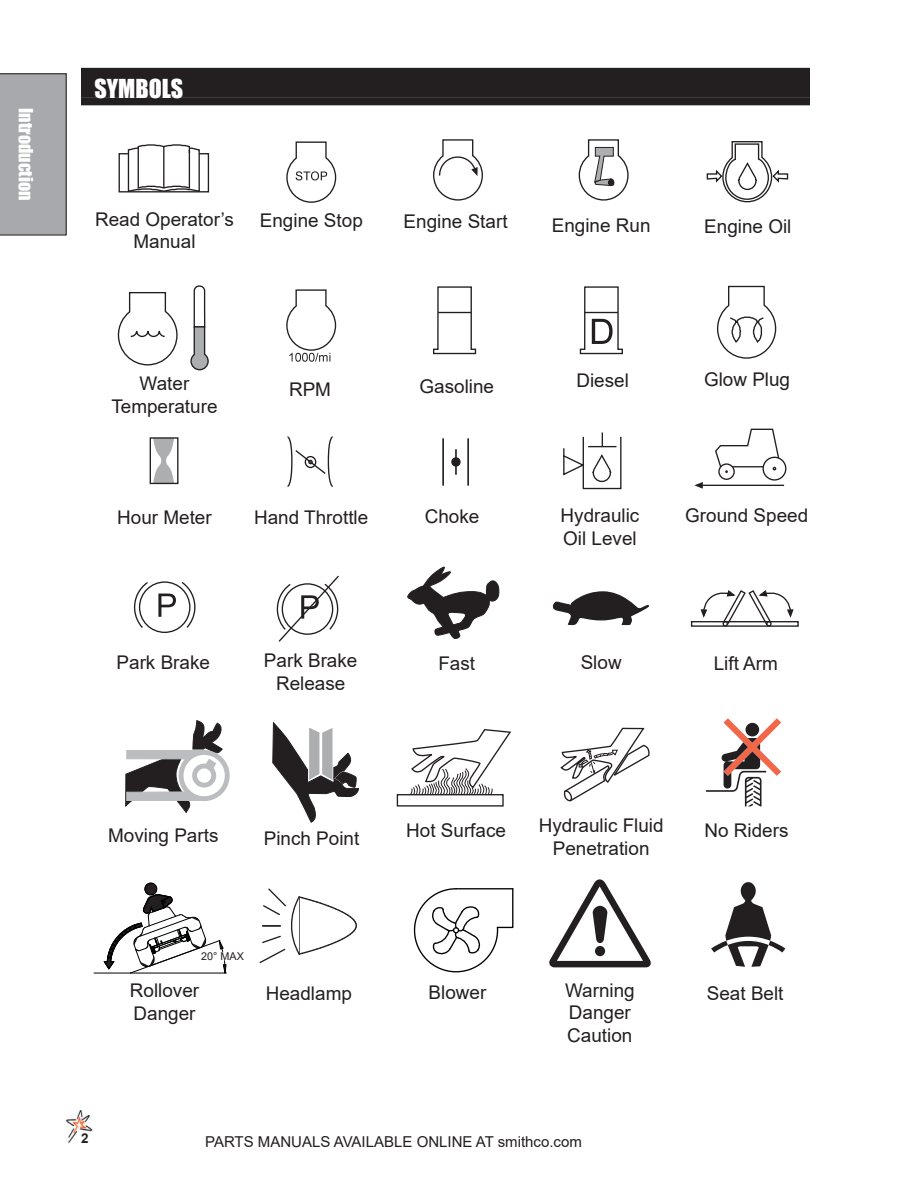
<style>
.page{position:relative;width:918px;height:1188px;background:#fff}
.page>*{position:absolute;margin:0;border:0;box-sizing:border-box;transform-origin:0 0}
.t1{font:24px "Impact";color:#fff}
.t2{font:18.9px/22.6px "Arial";color:#231f20;text-align:center}
.t3{font:18px "Impact";color:#fff}
.t4{font:15px "Arial";color:#231f20}
.t5{font:700 13.5px "Arial";color:#231f20}
.t6{font:10.8px "Arial";color:#231f20}
</style>
<div class="page">
<img style="left:65px;top:1110px;width:28px;height:34px">
<div style="left:0;top:73px;width:67px;height:162px;background:#a8a9ad"></div>
<div style="left:81px;top:68px;width:729px;height:30px;background:#231f20"></div>
<div style="left:81px;top:98px;width:729px;height:7px;background:#231f20"></div>
<svg style="left:118px;top:144px;width:92px;height:49px"></svg>
<hr style="left:163px;top:147px;width:1px;height:41px;background:#231f20">
<svg style="left:286px;top:141px;width:51px;height:62px"></svg>
<svg style="left:433px;top:139px;width:50px;height:62px"></svg>
<svg style="left:578px;top:139px;width:51px;height:62px"></svg>
<svg style="left:706px;top:141px;width:83px;height:62px"></svg>
<svg style="left:190px;top:285px;width:19px;height:86px"></svg>
<svg style="left:117px;top:292px;width:61px;height:74px"></svg>
<svg style="left:286px;top:289px;width:51px;height:73px"></svg>
<svg style="left:433px;top:286px;width:44px;height:69px"></svg>
<hr style="left:438px;top:312px;width:33px;height:1px;background:#231f20">
<svg style="left:579px;top:286px;width:44px;height:69px"></svg>
<svg style="left:716px;top:285px;width:61px;height:74px"></svg>
<svg style="left:153px;top:439px;width:21px;height:43px"></svg>
<div style="left:150px;top:437px;width:28px;height:47px;border:1px solid #231f20"></div>
<svg style="left:287px;top:436px;width:46px;height:52px"></svg>
<hr style="left:455px;top:449px;width:2px;height:26px;background:#231f20">
<hr style="left:442px;top:438px;width:2px;height:48px;background:#231f20">
<hr style="left:467px;top:438px;width:2px;height:48px;background:#231f20">
<div style="left:452px;top:458px;width:8px;height:8px;background:#231f20;border-radius:50%"></div>
<div style="left:451px;top:457px;width:10px;height:10px;border:1px solid #231f20;border-radius:50%"></div>
<svg style="left:133px;top:582px;width:16px;height:46px"></svg>
<svg style="left:158px;top:582px;width:38px;height:47px"></svg>
<div style="left:139px;top:581px;width:52px;height:52px;border:1px solid #231f20;border-radius:50%"></div>
<div style="left:583px;top:436px;width:39px;height:53px;border:1px solid #231f20"></div>
<svg style="left:563px;top:432px;width:53px;height:51px"></svg>
<div style="left:718px;top:463px;width:17px;height:17px;border:1px solid #231f20;border-radius:50%"></div>
<svg style="left:763px;top:457px;width:23px;height:23px"></svg>
<div style="left:762px;top:457px;width:24px;height:24px;border:1px solid #231f20;border-radius:50%"></div>
<hr style="left:702px;top:485px;width:82px;height:1px;background:#231f20">
<svg style="left:694px;top:482px;width:9px;height:7px"></svg>
<svg style="left:715px;top:428px;width:67px;height:45px"></svg>
<svg style="left:407px;top:566px;width:93px;height:73px"></svg>
<svg style="left:552px;top:591px;width:97px;height:35px"></svg>
<div style="left:179px;top:750px;width:51px;height:51px;border:5px solid #bbbdc0;border-radius:50%"></div>
<svg style="left:272px;top:575px;width:87px;height:248px"></svg>
<div style="left:397px;top:794px;width:107px;height:13px;border:1px solid #231f20"></div>
<svg style="left:410px;top:729px;width:101px;height:67px"></svg>
<div style="left:691px;top:621px;width:108px;height:6px;border:1px solid #231f20"></div>
<svg style="left:700px;top:590px;width:95px;height:37px"></svg>
<svg style="left:560px;top:727px;width:90px;height:75px"></svg>
<svg style="left:549px;top:879px;width:102px;height:88px"></svg>
<hr style="left:94px;top:973px;width:36px;height:1px;background:#010202">
<svg style="left:102px;top:720px;width:124px;height:254px"></svg>
<svg style="left:259px;top:888px;width:98px;height:76px"></svg>
<svg style="left:496px;top:888px;width:18px;height:41px"></svg>
<hr style="left:456px;top:888px;width:57px;height:1px;background:#010202">
<div style="left:414px;top:888px;width:84px;height:84px;border:1px solid #010202;border-radius:41px"></div>
<svg style="left:432px;top:906px;width:49px;height:49px"></svg>
<svg style="left:706px;top:718px;width:75px;height:88px"></svg>
<svg style="left:711px;top:882px;width:74px;height:85px"></svg>
<p class="t3" style="left:36px;top:108px;width:94px;rotate:90deg">Introduction</p>
<p class="t1" style="left:94px;top:78px;width:90px">SYMBOLS</p>
<p class="t2" style="left:95px;top:207px;width:141px">Read Operator’s<br>Manual</p>
<p class="t2" style="left:260px;top:209px;width:104px">Engine Stop</p>
<p class="t2" style="left:404px;top:210px;width:106px">Engine Start</p>
<p class="t2" style="left:552px;top:214px;width:100px">Engine Run</p>
<p class="t2" style="left:704px;top:215px;width:89px">Engine Oil</p>
<p class="t2" style="left:111px;top:372px;width:108px">Water<br>Temperature</p>
<p class="t2" style="left:289px;top:378px;width:43px">RPM</p>
<p class="t2" style="left:420px;top:375px;width:76px">Gasoline</p>
<p class="t2" style="left:576px;top:369px;width:54px">Diesel</p>
<p class="t2" style="left:704px;top:368px;width:88px">Glow Plug</p>
<p class="t2" style="left:117px;top:506px;width:96px">Hour Meter</p>
<p class="t2" style="left:254px;top:505px;width:116px">Hand Throttle</p>
<p class="t2" style="left:425px;top:504px;width:56px">Choke</p>
<p class="t2" style="left:561px;top:504px;width:80px;text-align:left">Hydraulic<br>Oil Level</p>
<p class="t2" style="left:685px;top:504px;width:124px">Ground Speed</p>
<p class="t2" style="left:117px;top:651px;width:95px">Park Brake</p>
<p class="t2" style="left:264px;top:649px;width:95px">Park Brake<br>Release</p>
<p class="t2" style="left:581px;top:651px;width:42px">Slow</p>
<p class="t2" style="left:714px;top:652px;width:66px">Lift Arm</p>
<p class="t2" style="left:438px;top:652px;width:38px">Fast</p>
<p class="t2" style="left:108px;top:823px;width:112px">Moving Parts</p>
<p class="t2" style="left:264px;top:827px;width:97px">Pinch Point</p>
<p class="t2" style="left:406px;top:819px;width:101px">Hot Surface</p>
<p class="t2" style="left:539px;top:814px;width:126px">Hydraulic Fluid<br>Penetration</p>
<p class="t2" style="left:705px;top:819px;width:86px">No Riders</p>
<p class="t5" style="left:81px;top:1133px;width:9px">2</p>
<p class="t6" style="left:201px;top:949px;width:44px">20° MAX</p>
<p class="t2" style="left:130px;top:979px;width:71px;text-align:left">Rollover<br>Danger</p>
<p class="t2" style="left:565px;top:979px;width:71px;text-align:left">Warning<br>Danger<br>Caution</p>
<p class="t2" style="left:429px;top:981px;width:59px">Blower</p>
<p class="t2" style="left:266px;top:982px;width:88px">Headlamp</p>
<p class="t2" style="left:707px;top:982px;width:78px">Seat Belt</p>
<p class="t4" style="left:205px;top:1133px;width:378px">PARTS MANUALS AVAILABLE ONLINE AT smithco.com</p>
</div>
